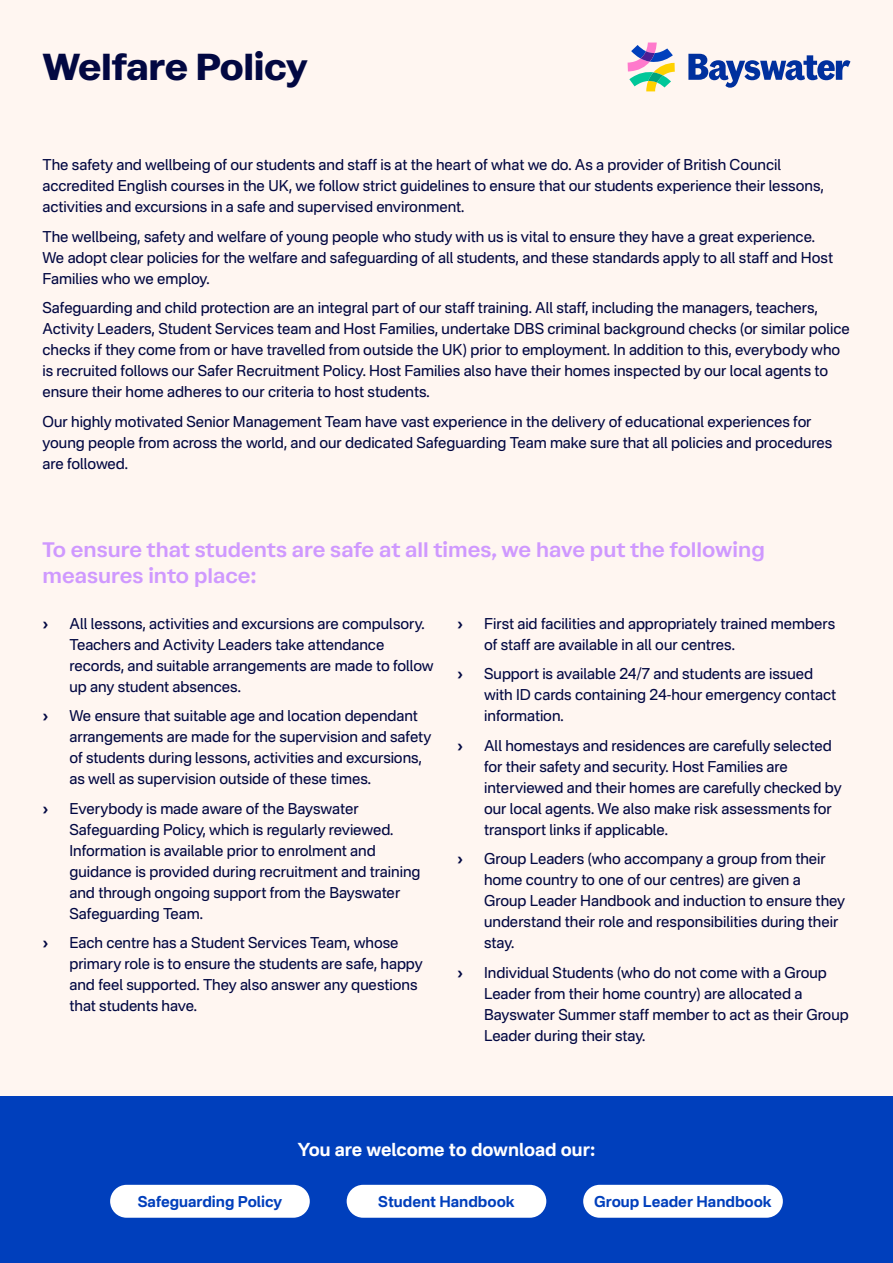
<style>
.page{position:relative;width:893px;height:1263px;background:#fff6f1}
.page>*{position:absolute;margin:0;border:0;box-sizing:border-box;transform-origin:0 0}
.t1{font:700 37.5px "Atak";letter-spacing:-.01em;color:#020842}
.t2{font:600 21px/25.5px "Atak";color:#cf99ff}
.t3{font:700 18px "Nacelle";letter-spacing:-.005em;color:#fff}
.t4{font:15px/21px "Nacelle";letter-spacing:-.005em;color:#020842}
.t5{font:700 15px "Nacelle";color:#003fbc}
.t6{font:700 15px "Nacelle";color:#020842}
</style>
<div class="page">
<div style="left:0;top:1096px;width:893px;height:167px;background:#003fbc"></div>
<svg style="left:688px;top:54px;width:162px;height:34px"></svg>
<svg style="left:628px;top:43px;width:47px;height:48px"></svg>
<div style="left:110px;top:1185px;width:200px;height:33px;background:#fff;border-radius:16px"></div>
<div style="left:347px;top:1185px;width:199px;height:33px;background:#fff;border-radius:16px"></div>
<div style="left:583px;top:1185px;width:200px;height:33px;background:#fff;border-radius:16px"></div>
<h1 class="t1" style="left:43px;top:43px;width:267px">Welfare Policy</h1>
<p class="t4" style="left:43px;top:154px;width:783px">The safety and wellbeing of our students and staff is at the heart of what we do. As a provider of British Council accredited English courses in the UK, we follow strict guidelines to ensure that our students experience their lessons, activities and excursions in a safe and supervised environment.</p>
<p class="t4" style="left:43px;top:226px;width:792px">The wellbeing, safety and welfare of young people who study with us is vital to ensure they have a great experience.<br>We adopt clear policies for the welfare and safeguarding of all students, and these standards apply to all staff and Host<br>Families who we employ.</p>
<p class="t4" style="left:43px;top:297px;width:809px">Safeguarding and child protection are an integral part of our staff training. All staff, including the managers, teachers, Activity Leaders, Student Services team and Host Families, undertake DBS criminal background checks (or similar police checks if they come from or have travelled from outside the UK) prior to employment. In addition to this, everybody who is recruited follows our Safer Recruitment Policy. Host Families also have their homes inspected by our local agents to ensure their home adheres to our criteria to host students.</p>
<p class="t4" style="left:43px;top:411px;width:791px">Our highly motivated Senior Management Team have vast experience in the delivery of educational experiences for young people from across the world, and our dedicated Safeguarding Team make sure that all policies and procedures are followed.</p>
<h2 class="t2" style="left:43px;top:537px;width:724px">To ensure that students are safe at all times, we have put the following measures into place:</h2>
<p class="t6" style="left:43px;top:614px;width:8px">›</p>
<p class="t4" style="left:70px;top:612px;width:366px">All lessons, activities and excursions are compulsory.<br>Teachers and Activity Leaders take attendance records, and suitable arrangements are made to follow up any student absences.</p>
<p class="t6" style="left:43px;top:706px;width:8px">›</p>
<p class="t4" style="left:70px;top:705px;width:363px">We ensure that suitable age and location dependant arrangements are made for the supervision and safety of students during lessons, activities and excursions, as well as supervision outside of these times.</p>
<p class="t6" style="left:43px;top:799px;width:8px">›</p>
<p class="t4" style="left:70px;top:798px;width:353px">Everybody is made aware of the Bayswater Safeguarding Policy, which is regularly reviewed.<br>Information is available prior to enrolment and guidance is provided during recruitment and training and through ongoing support from the Bayswater Safeguarding Team.</p>
<p class="t6" style="left:43px;top:933px;width:8px">›</p>
<p class="t4" style="left:70px;top:932px;width:355px">Each centre has a Student Services Team, whose primary role is to ensure the students are safe, happy and feel supported. They also answer any questions that students have.</p>
<p class="t6" style="left:457px;top:614px;width:8px">›</p>
<p class="t4" style="left:484px;top:612px;width:353px">First aid facilities and appropriately trained members of staff are available in all our centres.</p>
<p class="t6" style="left:457px;top:664px;width:8px">›</p>
<p class="t4" style="left:484px;top:663px;width:353px">Support is available 24/7 and students are issued with ID cards containing 24-hour emergency contact information.</p>
<p class="t6" style="left:457px;top:736px;width:8px">›</p>
<p class="t4" style="left:484px;top:735px;width:359px">All homestays and residences are carefully selected for their safety and security. Host Families are interviewed and their homes are carefully checked by our local agents. We also make risk assessments for transport links if applicable.</p>
<p class="t6" style="left:457px;top:849px;width:8px">›</p>
<p class="t4" style="left:484px;top:848px;width:362px">Group Leaders (who accompany a group from their home country to one of our centres) are given a Group Leader Handbook and induction to ensure they understand their role and responsibilities during their stay.</p>
<p class="t6" style="left:457px;top:963px;width:8px">›</p>
<p class="t4" style="left:484px;top:962px;width:366px">Individual Students (who do not come with a Group Leader from their home country) are allocated a Bayswater Summer staff member to act as their Group Leader during their stay.</p>
<p class="t3" style="left:298px;top:1138px;width:299px">You are welcome to download our:</p>
<p class="t5" style="left:138px;top:1192px;width:146px">Safeguarding Policy</p>
<p class="t5" style="left:378px;top:1192px;width:138px">Student Handbook</p>
<p class="t5" style="left:594px;top:1192px;width:179px">Group Leader Handbook</p>
</div>
